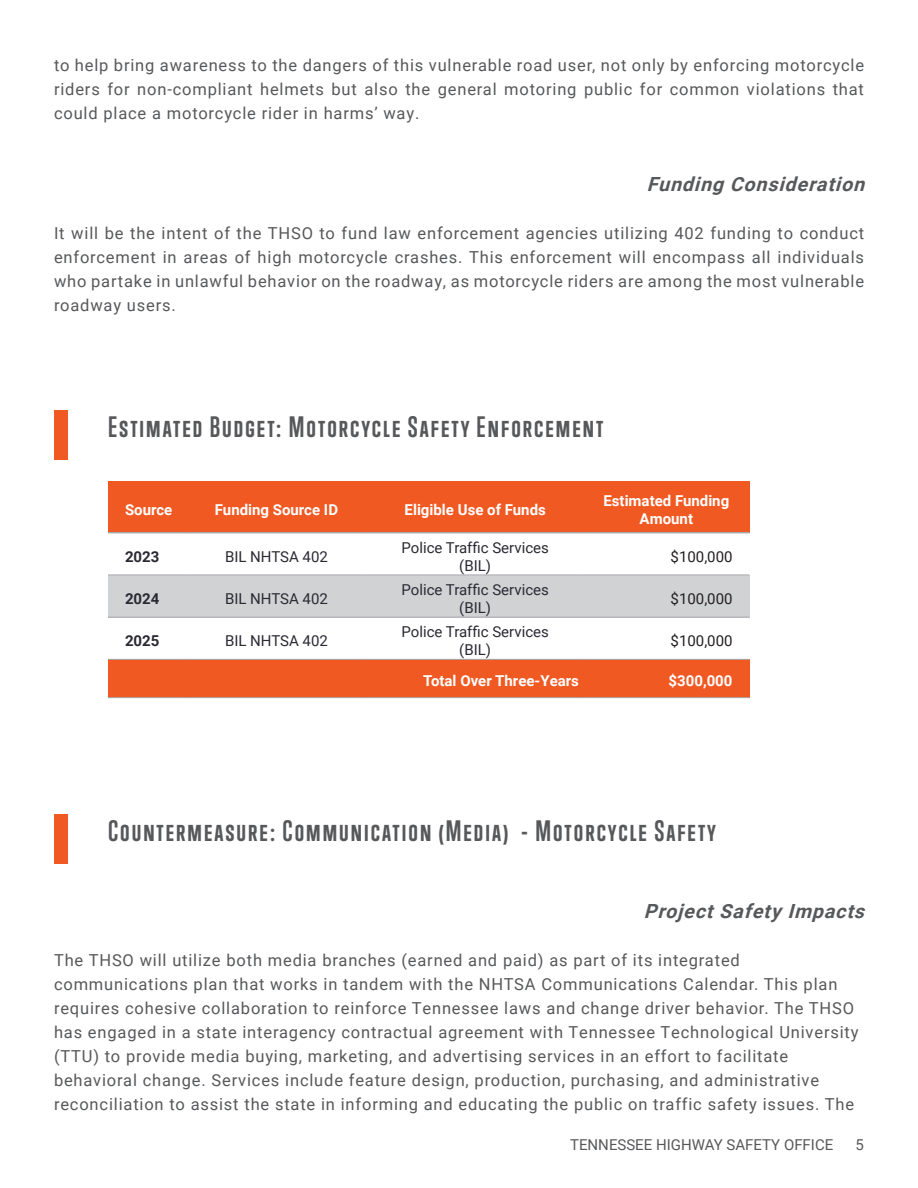
<style>
.page{position:relative;width:918px;height:1188px;background:#fff}
.page>*{position:absolute;margin:0;border:0;box-sizing:border-box;transform-origin:0 0}
.t1{font:700 27px "Trump Gothic Pro";letter-spacing:.075em;color:#57585a}
.t2{font:italic 700 19.5px "Roboto";color:#57585a}
.t3{font:16.5px/24px "Roboto";letter-spacing:.05em;color:#57585a;text-align:justify}
.t4{font:15px/18px "Roboto";color:#2a2934;text-align:center}
.t5{font:700 15px/18px "Roboto";color:#fff;text-align:center}
.t6{font:15px "Roboto";color:#57585a}
.t7{font:15px "Roboto";color:#231f20}
.t8{font:700 15px "Roboto";color:#2a2934}
</style>
<div class="page">
<div style="left:54px;top:410px;width:14px;height:50px;background:#f15922"></div>
<div style="left:54px;top:814px;width:14px;height:50px;background:#f15922"></div>
<div style="left:108px;top:482px;width:78px;height:51px;background:#f15922"></div>
<div style="left:186px;top:482px;width:181px;height:51px;background:#f15922"></div>
<div style="left:367px;top:482px;width:216px;height:51px;background:#f15922"></div>
<div style="left:583px;top:482px;width:167px;height:51px;background:#f15922"></div>
<hr style="left:108px;top:532px;width:78px;height:1px;background:#a8a9ad">
<hr style="left:186px;top:532px;width:181px;height:1px;background:#a8a9ad">
<hr style="left:367px;top:532px;width:216px;height:1px;background:#a8a9ad">
<hr style="left:583px;top:532px;width:167px;height:1px;background:#a8a9ad">
<div style="left:108px;top:575px;width:78px;height:42px;background:#d1d2d4"></div>
<div style="left:186px;top:575px;width:181px;height:42px;background:#d1d2d4"></div>
<div style="left:367px;top:575px;width:216px;height:42px;background:#d1d2d4"></div>
<div style="left:583px;top:575px;width:167px;height:42px;background:#d1d2d4"></div>
<hr style="left:108px;top:575px;width:78px;height:1px;background:#a8a9ad">
<hr style="left:186px;top:575px;width:181px;height:1px;background:#a8a9ad">
<hr style="left:367px;top:575px;width:216px;height:1px;background:#a8a9ad">
<hr style="left:583px;top:575px;width:167px;height:1px;background:#a8a9ad">
<hr style="left:108px;top:617px;width:78px;height:1px;background:#a8a9ad">
<hr style="left:186px;top:617px;width:181px;height:1px;background:#a8a9ad">
<hr style="left:367px;top:617px;width:216px;height:1px;background:#a8a9ad">
<hr style="left:583px;top:617px;width:167px;height:1px;background:#a8a9ad">
<div style="left:108px;top:659px;width:475px;height:39px;background:#f15922"></div>
<div style="left:583px;top:659px;width:167px;height:39px;background:#f15922"></div>
<hr style="left:108px;top:659px;width:78px;height:1px;background:#a8a9ad">
<hr style="left:186px;top:659px;width:181px;height:1px;background:#a8a9ad">
<hr style="left:367px;top:659px;width:216px;height:1px;background:#a8a9ad">
<hr style="left:583px;top:659px;width:167px;height:1px;background:#a8a9ad">
<hr style="left:583px;top:697px;width:167px;height:1px;background:#a8a9ad">
<hr style="left:108px;top:697px;width:78px;height:1px;background:#a8a9ad">
<hr style="left:186px;top:697px;width:181px;height:1px;background:#a8a9ad">
<hr style="left:367px;top:697px;width:216px;height:1px;background:#a8a9ad">
<p class="t3" style="left:54px;top:53px;width:812px">to help bring awareness to the dangers of this vulnerable road user, not only by enforcing motorcycle riders for non-compliant helmets but also the general motoring public for common violations that could place a motorcycle rider in harms’ way.</p>
<p class="t2" style="left:647px;top:171px;width:226px">Funding Consideration</p>
<p class="t3" style="left:54px;top:221px;width:812px">It will be the intent of the THSO to fund law enforcement agencies utilizing 402 funding to conduct enforcement in areas of high motorcycle crashes. This enforcement will encompass all individuals who partake in unlawful behavior on the roadway, as motorcycle riders are among the most vulnerable roadway users.</p>
<p class="t1" style="left:108px;top:410px;width:497px">Estimated Budget: Motorcycle Safety Enforcement</p>
<p class="t5" style="left:125px;top:500px;width:49px">Source</p>
<p class="t5" style="left:215px;top:500px;width:125px">Funding Source ID</p>
<p class="t5" style="left:405px;top:500px;width:143px">Eligible Use of Funds</p>
<p class="t5" style="left:603px;top:491px;width:127px">Estimated Funding<br>Amount</p>
<p class="t4" style="left:402px;top:538px;width:149px">Police Traffic Services</p>
<p class="t8" style="left:125px;top:546px;width:36px">2023</p>
<p class="t4" style="left:225px;top:547px;width:104px">BIL NHTSA 402</p>
<p class="t7" style="left:671px;top:546px;width:63px">$100,000</p>
<p class="t4" style="left:459px;top:556px;width:33px">(BIL)</p>
<p class="t8" style="left:125px;top:588px;width:36px">2024</p>
<p class="t4" style="left:225px;top:589px;width:104px">BIL NHTSA 402</p>
<p class="t4" style="left:402px;top:580px;width:149px">Police Traffic Services (BIL)</p>
<p class="t7" style="left:671px;top:588px;width:63px">$100,000</p>
<p class="t4" style="left:402px;top:622px;width:149px">Police Traffic Services</p>
<p class="t8" style="left:125px;top:630px;width:36px">2025</p>
<p class="t4" style="left:225px;top:631px;width:104px">BIL NHTSA 402</p>
<p class="t7" style="left:671px;top:630px;width:63px">$100,000</p>
<p class="t4" style="left:459px;top:640px;width:33px">(BIL)</p>
<p class="t5" style="left:423px;top:671px;width:157px">Total Over Three-Years</p>
<p class="t5" style="left:669px;top:671px;width:65px">$300,000</p>
<p class="t1" style="left:108px;top:814px;width:610px">Countermeasure: Communication (Media) - Motorcycle Safety</p>
<p class="t2" style="left:644px;top:897px;width:228px">ProjectSafetyImpacts</p>
<p class="t3" style="left:54px;top:947px;width:806px;text-align:left">The THSO will utilize both media branches (earned and paid) as part of its integrated communications plan that works in tandem with the NHTSA Communications Calendar. This plan requires cohesive collaboration to reinforce Tennessee laws and change driver behavior. The THSO has engaged in a state interagency contractual agreement with Tennessee Technological University (TTU) to provide media buying, marketing, and advertising services in an effort to facilitate behavioral change. Services include feature design, production, purchasing, and administrative reconciliation to assist the state in informing and educating the public on traffic safety issues. The</p>
<p class="t6" style="left:570px;top:1134px;width:265px">TENNESSEE HIGHWAY SAFETY OFFICE</p>
<p class="t6" style="left:856px;top:1134px;width:10px">5</p>
</div>
